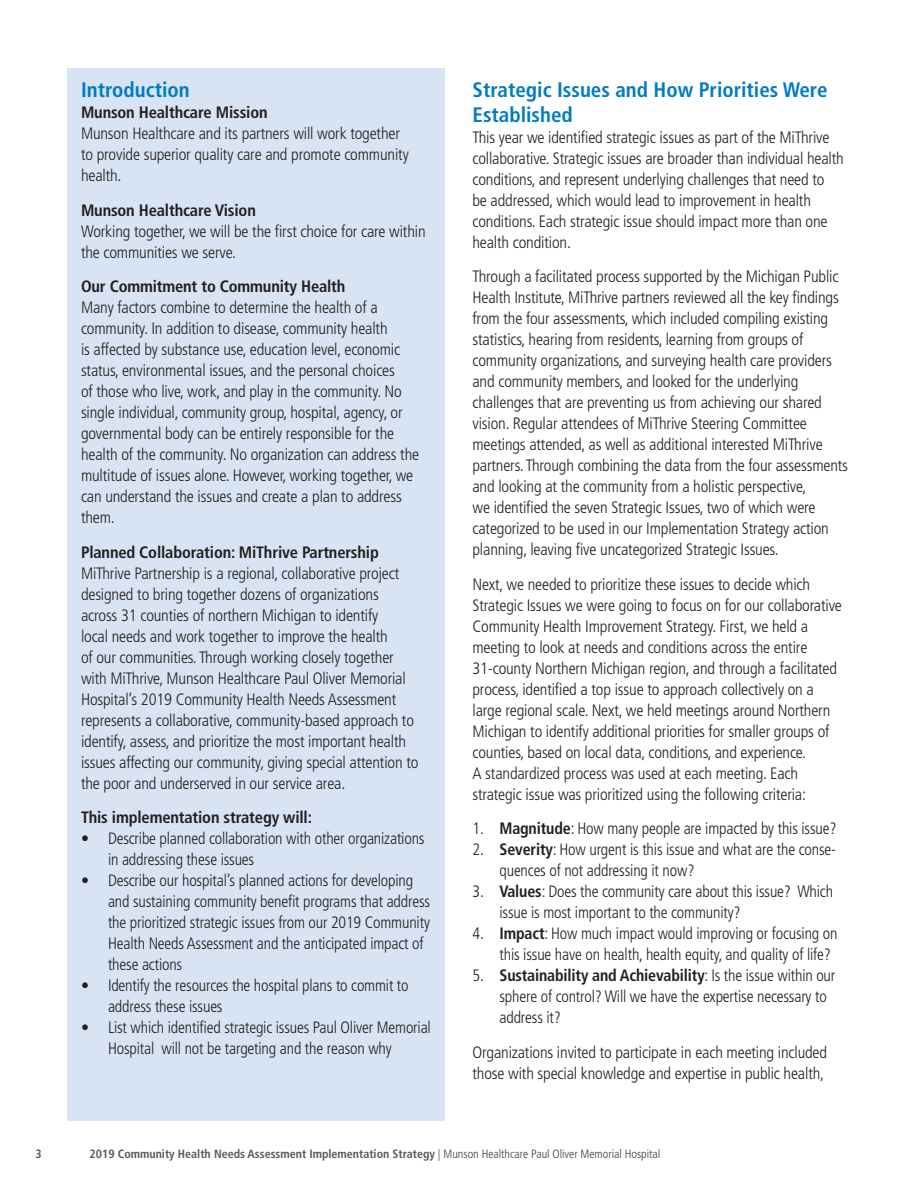
<style>
.page{position:relative;width:918px;height:1188px;background:#fff}
.page>*{position:absolute;margin:0;border:0;box-sizing:border-box;transform-origin:0 0}
.Headers_-_Bold{font:700 condensed 21px/25.2px "Frutiger";color:#007cc2}
.Body_Copy{font:300 condensed 16.5px/21px "Frutiger";letter-spacing:-.01em;color:#231f20}
.Body_Copy_Bold{font:700 condensed 16.5px "Frutiger";letter-spacing:-.01em;color:#231f20}
.t1{font:700 condensed 12px "Frutiger";color:#57585a}
.s1{font-weight:700}
.s2{font-weight:300;color:#3e3e3f}
</style>
<div class="page">
<div style="left:68px;top:68px;width:378px;height:1053px;background:#d8e4f3"></div>
<p class="Headers_-_Bold" style="left:81px;top:77px;width:110px">Introduction</p>
<p class="Body_Copy_Bold" style="left:81px;top:103px;width:188px">Munson Healthcare Mission</p>
<p class="Body_Copy" style="left:81px;top:123px;width:329px">Munson Healthcare and its partners will work together to provide superior quality care and promote community health.</p>
<p class="Body_Copy_Bold" style="left:81px;top:200px;width:176px">Munson Healthcare Vision</p>
<p class="Body_Copy" style="left:81px;top:221px;width:346px">Working together, we will be the first choice for care within the communities we serve.</p>
<p class="Body_Copy_Bold" style="left:81px;top:277px;width:266px">Our Commitment to Community Health</p>
<p class="Body_Copy" style="left:81px;top:297px;width:340px">Many factors combine to determine the health of a community. In addition to disease, community health<br>is affected by substance use, education level, economic status, environmental issues, and the personal choices<br>of those who live, work, and play in the community. No single individual, community group, hospital, agency, or governmental body can be entirely responsible for the health of the community. No organization can address the multitude of issues alone. However, working together, we can understand the issues and create a plan to address them.</p>
<p class="Body_Copy_Bold" style="left:81px;top:542px;width:299px">Planned Collaboration: MiThrive Partnership</p>
<p class="Body_Copy" style="left:81px;top:563px;width:339px">MiThrive Partnership is a regional, collaborative project designed to bring together dozens of organizations across 31 counties of northern Michigan to identify<br>local needs and work together to improve the health<br>of our communities. Through working closely together with MiThrive, Munson Healthcare Paul Oliver Memorial Hospital’s 2019 Community Health Needs Assessment represents a collaborative, community-based approach to identify, assess, and prioritize the most important health issues affecting our community, giving special attention to the poor and underserved in our service area.</p>
<p class="Body_Copy_Bold" style="left:81px;top:808px;width:233px">This implementation strategy will:</p>
<p class="Body_Copy" style="left:108px;top:828px;width:318px;text-indent:-27px">• Describe planned collaboration with other organizations in addressing these issues</p>
<p class="Body_Copy" style="left:108px;top:870px;width:324px;text-indent:-27px">• Describe our hospital’s planned actions for developing and sustaining community benefit programs that address the prioritized strategic issues from our 2019 Community Health Needs Assessment and the anticipated impact of these actions</p>
<p class="Body_Copy" style="left:108px;top:975px;width:302px;text-indent:-27px">• Identify the resources the hospital plans to commit to address these issues</p>
<p class="Body_Copy" style="left:108px;top:1017px;width:324px;text-indent:-27px">• List which identified strategic issues Paul Oliver Memorial<br>Hospital will not be targeting and the reason why</p>
<p class="Headers_-_Bold" style="left:472px;top:77px;width:357px">Strategic Issues and How Priorities Were<br>Established</p>
<p class="Body_Copy" style="left:472px;top:127px;width:373px">This year we identified strategic issues as part of the MiThrive collaborative. Strategic issues are broader than individual health conditions, and represent underlying challenges that need to<br>be addressed, which would lead to improvement in health conditions. Each strategic issue should impact more than one health condition.</p>
<p class="Body_Copy" style="left:472px;top:266px;width:377px">Through a facilitated process supported by the Michigan Public Health Institute, MiThrive partners reviewed all the key findings from the four assessments, which included compiling existing statistics, hearing from residents, learning from groups of community organizations, and surveying health care providers and community members, and looked for the underlying challenges that are preventing us from achieving our shared vision. Regular attendees of MiThrive Steering Committee meetings attended, as well as additional interested MiThrive partners. Through combining the data from the four assessments and looking at the community from a holistic perspective,<br>we identified the seven Strategic Issues, two of which were categorized to be used in our Implementation Strategy action planning, leaving five uncategorized Strategic Issues.</p>
<p class="Body_Copy" style="left:472px;top:574px;width:371px">Next, we needed to prioritize these issues to decide which Strategic Issues we were going to focus on for our collaborative Community Health Improvement Strategy. First, we held a meeting to look at needs and conditions across the entire 31-county Northern Michigan region, and through a facilitated process, identified a top issue to approach collectively on a large regional scale. Next, we held meetings around Northern Michigan to identify additional priorities for smaller groups of counties, based on local data, conditions, and experience.<br>A standardized process was used at each meeting. Each strategic issue was prioritized using the following criteria:</p>
<p class="Body_Copy" style="left:472px;top:818px;width:366px">1. <span class="s1">Magnitude</span>: How many people are impacted by this issue?</p>
<p class="Body_Copy" style="left:500px;top:839px;width:338px;text-indent:-27px">2. <span class="s1">Severity</span>: How urgent is this issue and what are the conse&shy;quences of not addressing it now?</p>
<p class="Body_Copy" style="left:500px;top:881px;width:335px;text-indent:-27px">3. <span class="s1">Values</span>: Does the community care about this issue? Which issue is most important to the community?</p>
<p class="Body_Copy" style="left:500px;top:923px;width:340px;text-indent:-27px">4. <span class="s1">Impact</span>: How much impact would improving or focusing on this issue have on health, health equity, and quality of life?</p>
<p class="Body_Copy" style="left:500px;top:965px;width:337px;text-indent:-27px">5. <span class="s1">Sustainability and Achievability</span>: Is the issue within our sphere of control? Will we have the expertise necessary to address it?</p>
<p class="Body_Copy" style="left:472px;top:1042px;width:356px">Organizations invited to participate in each meeting included those with special knowledge and expertise in public health,</p>
<p class="t1" style="left:36px;top:1147px;width:8px">3</p>
<p class="t1" style="left:90px;top:1147px;width:572px">2019 Community Health Needs Assessment Implementation Strategy <span class="s2">| Munson Healthcare Paul Oliver Memorial Hospital</span></p>
</div>
